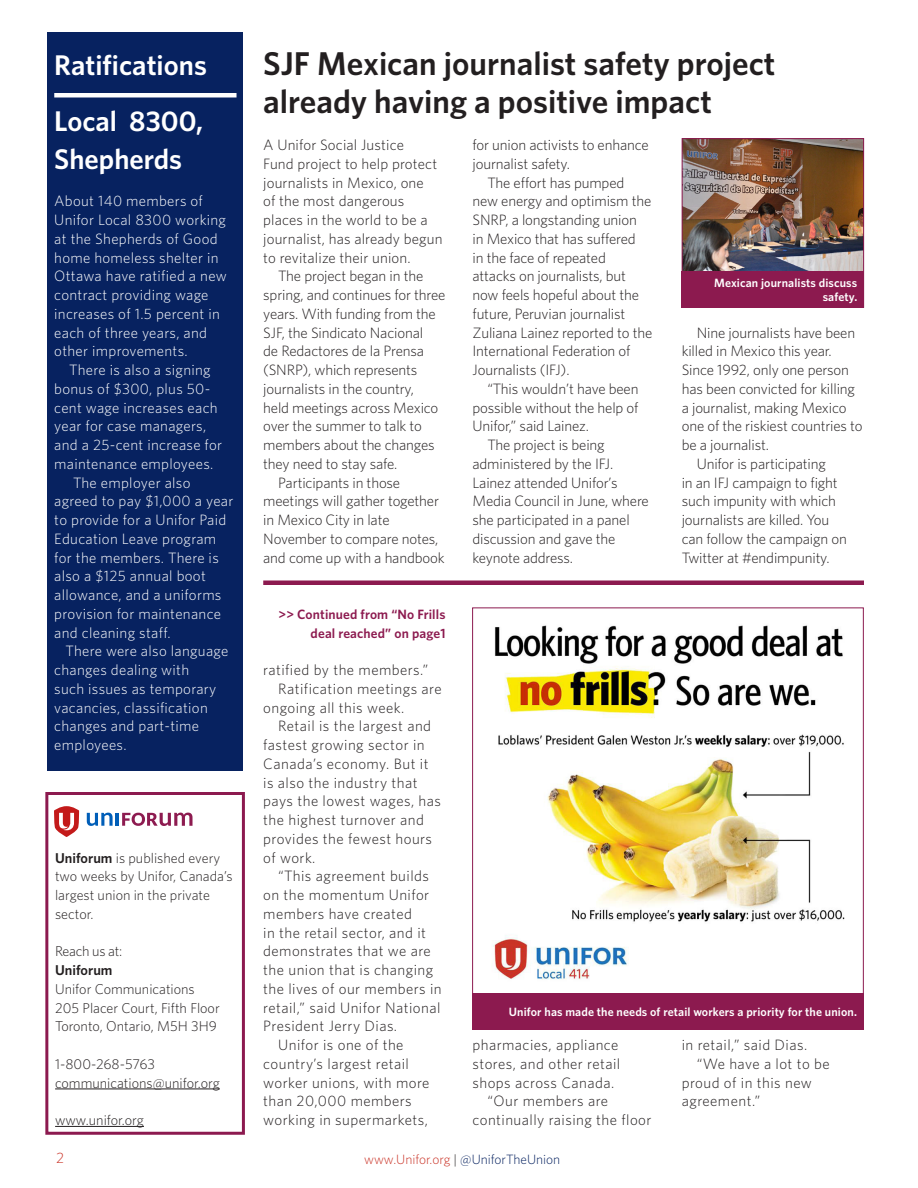
<style>
.page{position:relative;width:918px;height:1188px;background:#fff}
.page>*{position:absolute;margin:0;border:0;box-sizing:border-box;transform-origin:0 0}
.Feature_HED{font:600 33px/37.5px "Whitney";color:#231f20}
.In_Brief__subheading{font:600 28.5px/37.5px "Whitney";color:#fff}
.In_Brief__HED{font:600 28.5px "Whitney";color:#fff}
.Body_Copy_Indent{font:300 15px/18.8px "Whitney";letter-spacing:-.01em;color:#231f20}
.Body_Copy_Indent-2{font:300 15px/18.8px "Whitney";letter-spacing:.03em;color:#231f20}
.In_brief___Body_copy{font:300 15px/18.8px "Whitney";letter-spacing:.02em;color:#fff}
.Body_Copy_No_Indent{font:300 15px/18.8px "Whitney";letter-spacing:.01em;color:#231f20}
.Body_Copy_Indent-3{font:300 15px "Whitney";color:#ca3327}
.Body_Copy_No_Indent-2{font:300 14.25px "Whitney";color:#231f20}
.Masthead_copy{font:300 14.25px/18.8px "Whitney";color:#231f20}
.Body_Copy_No_Indent-3{font:300 14.25px "Whitney";letter-spacing:-.02em;color:#231f20}
.Body_Copy_No_Indent-4{font:600 14.25px "Whitney";color:#231f20}
.Continued_on{font:600 13.5px/18.8px "Whitney";letter-spacing:.01em;color:#8c1a4f;text-align:right}
.t1{font:300 13.5px "Whitney";color:#072260}
.Cutline{font:600 12px/13.5px "Whitney";letter-spacing:.01em;color:#fff;text-align:right}
.s1{font-weight:600}
.s2{color:#ca3327}
.s3{color:#231f20}
</style>
<div class="page">
<hr style="left:55px;top:1089px;width:165px;height:1px;background:#231f20">
<hr style="left:55px;top:1126px;width:89px;height:1px;background:#231f20">
<div style="left:45px;top:792px;width:200px;height:343px;border:3px solid #8c1a4f"></div>
<div style="left:48px;top:32px;width:195px;height:739px;background:#072260"></div>
<div style="left:54px;top:93px;width:183px;height:5px;background:#fff"></div>
<div style="left:263px;top:580px;width:601px;height:5px;background:#8c1a4f"></div>
<img style="left:493px;top:625px;width:352px;height:355px">
<div style="left:472px;top:993px;width:392px;height:37px;background:#8c1a4f"></div>
<img style="left:684px;top:140px;width:178px;height:131px">
<div style="left:682px;top:138px;width:182px;height:170px;border:1px solid #8c1a4f"></div>
<div style="left:682px;top:271px;width:182px;height:37px;background:#8c1a4f"></div>
<svg style="left:54px;top:806px;width:25px;height:31px"></svg>
<svg style="left:87px;top:813px;width:106px;height:13px"></svg>
<p class="In_Brief__HED" style="left:54px;top:46px;width:154px">Ratifications</p>
<p class="In_Brief__subheading" style="left:54px;top:102px;width:150px">Local 8300,<br>Shepherds</p>
<p class="In_brief___Body_copy" style="left:54px;top:191px;width:174px">About 140 members of<br>Unifor Local 8300 working at the Shepherds of Good home homeless shelter in<br>Ottawa have ratified a new contract providing wage increases of 1.5 percent in each of three years, and other improvements.</p>
<p class="In_brief___Body_copy" style="left:54px;top:360px;width:169px;text-indent:15px">There is also a signing bonus of $300, plus 50- cent wage increases each year for case managers, and a 25-cent increase for maintenance employees.</p>
<p class="In_brief___Body_copy" style="left:54px;top:472px;width:181px;text-indent:19px">The employer also agreed to pay $1,000 a year to provide for a Unifor Paid<br>Education Leave program for the members. There is also a $125 annual boot allowance, and a uniforms provision for maintenance and cleaning staff.</p>
<p class="In_brief___Body_copy" style="left:54px;top:641px;width:176px;text-indent:11px">There were also language changes dealing with<br>such issues as temporary vacancies, classification changes and part-time employees.</p>
<p class="Masthead_copy" style="left:55px;top:848px;width:179px"><span class="s1">Uniforum</span> is published every two weeks by Unifor, Canada’s largest union in the private sector.</p>
<p class="Body_Copy_No_Indent-3" style="left:55px;top:942px;width:69px">Reach us at:</p>
<p class="Body_Copy_No_Indent-4" style="left:55px;top:961px;width:59px">Uniforum</p>
<p class="Body_Copy_No_Indent-2" style="left:55px;top:979px;width:141px">Unifor Communications</p>
<p class="Body_Copy_No_Indent-2" style="left:55px;top:998px;width:166px">205 Placer Court, Fifth Floor</p>
<p class="Body_Copy_No_Indent-2" style="left:55px;top:1017px;width:163px">Toronto, Ontario, M5H 3H9</p>
<p class="Body_Copy_No_Indent-2" style="left:55px;top:1054px;width:102px">1-800-268-5763</p>
<p class="Body_Copy_No_Indent-2" style="left:55px;top:1073px;width:166px">communications@unifor.org</p>
<p class="Body_Copy_No_Indent-2" style="left:55px;top:1111px;width:90px">www.unifor.org</p>
<p class="Feature_HED" style="left:263px;top:44px;width:514px">SJF Mexican journalist safety project already having a positive impact</p>
<p class="Body_Copy_No_Indent" style="left:263px;top:135px;width:181px">A Unifor Social Justice<br>Fund project to help protect journalists in Mexico, one<br>of the most dangerous places in the world to be a journalist, has already begun to revitalize their union.</p>
<p class="Body_Copy_Indent" style="left:263px;top:266px;width:184px;text-indent:15px">The project began in the spring, and continues for three years. With funding from the<br>SJF, the Sindicato Nacional<br>de Redactores de la Prensa (SNRP), which represents journalists in the country,<br>held meetings across Mexico over the summer to talk to members about the changes they need to stay safe.</p>
<p class="Body_Copy_Indent" style="left:263px;top:472px;width:183px;text-indent:15px">Participants in those meetings will gather together in Mexico City in late<br>November to compare notes, and come up with a handbook</p>
<p class="Body_Copy_Indent" style="left:472px;top:135px;width:178px">for union activists to enhance journalist safety.</p>
<p class="Body_Copy_Indent" style="left:472px;top:172px;width:181px;text-indent:15px">The effort has pumped new energy and optimism the<br>SNRP, a longstanding union<br>in Mexico that has suffered<br>in the face of repeated attacks on journalists, but now feels hopeful about the future, Peruvian journalist<br>Zuliana Lainez reported to the<br>International Federation of<br>Journalists (IFJ).</p>
<p class="Body_Copy_Indent" style="left:472px;top:379px;width:168px;text-align:justify;text-indent:15px">“This wouldn’t have been possible without the help of Unifor,” said Lainez.</p>
<p class="Body_Copy_Indent" style="left:472px;top:435px;width:178px;text-indent:15px">The project is being administered by the IFJ.<br>Lainez attended Unifor’s<br>Media Council in June, where she participated in a panel discussion and gave the keynote address.</p>
<p class="Cutline" style="left:714px;top:276px;width:145px">Mexican journalists discuss safety.</p>
<p class="Body_Copy_Indent" style="left:682px;top:322px;width:182px;text-indent:15px">Nine journalists have been killed in Mexico this year.<br>Since 1992, only one person has been convicted for killing a journalist, making Mexico one of the riskiest countries to be a journalist.</p>
<p class="Body_Copy_Indent" style="left:682px;top:454px;width:167px;text-indent:15px">Unifor is participating<br>in an IFJ campaign to fight such impunity with which journalists are killed. You can follow the campaign on<br>Twitter at #endimpunity.</p>
<p class="Continued_on" style="left:279px;top:604px;width:168px">&gt;&gt; Continued from “No Frills deal reached” on page1</p>
<p class="Body_Copy_Indent-2" style="left:263px;top:660px;width:167px">ratified by the members.”</p>
<p class="Body_Copy_Indent-2" style="left:263px;top:679px;width:180px;text-indent:15px">Ratification meetings are ongoing all this week.</p>
<p class="Body_Copy_Indent-2" style="left:263px;top:716px;width:179px;text-indent:15px">Retail is the largest and fastest growing sector in<br>Canada’s economy. But it is also the industry that pays the lowest wages, has the highest turnover and provides the fewest hours of work.</p>
<p class="Body_Copy_Indent-2" style="left:263px;top:866px;width:180px;text-indent:15px">“This agreement builds on the momentum Unifor members have created<br>in the retail sector, and it demonstrates that we are the union that is changing the lives of our members in retail,” said Unifor National<br>President Jerry Dias.</p>
<p class="Body_Copy_Indent-2" style="left:263px;top:1035px;width:168px;text-indent:15px">Unifor is one of the country’s largest retail worker unions, with more than 20,000 members working in supermarkets,</p>
<p class="Body_Copy_Indent-2" style="left:472px;top:1035px;width:149px">pharmacies, appliance stores, and other retail shops across Canada.</p>
<p class="Cutline" style="left:509px;top:1005px;width:350px">Unifor has made the needs of retail workers a priority for the union.</p>
<p class="Body_Copy_Indent-2" style="left:682px;top:1035px;width:127px">in retail,” said Dias.</p>
<p class="Body_Copy_Indent-2" style="left:682px;top:1054px;width:150px;text-indent:15px">“We have a lot to be proud of in this new agreement.”</p>
<p class="Body_Copy_Indent-2" style="left:472px;top:1091px;width:181px;text-indent:15px">“Our members are continually raising the floor</p>
<p class="Body_Copy_Indent-3" style="left:56px;top:1147px;width:10px">2</p>
<p class="t1" style="left:364px;top:1151px;width:198px"><span class="s2">www.Unifor.org</span> <span class="s3">|</span> @UniforTheUnion</p>
</div>
